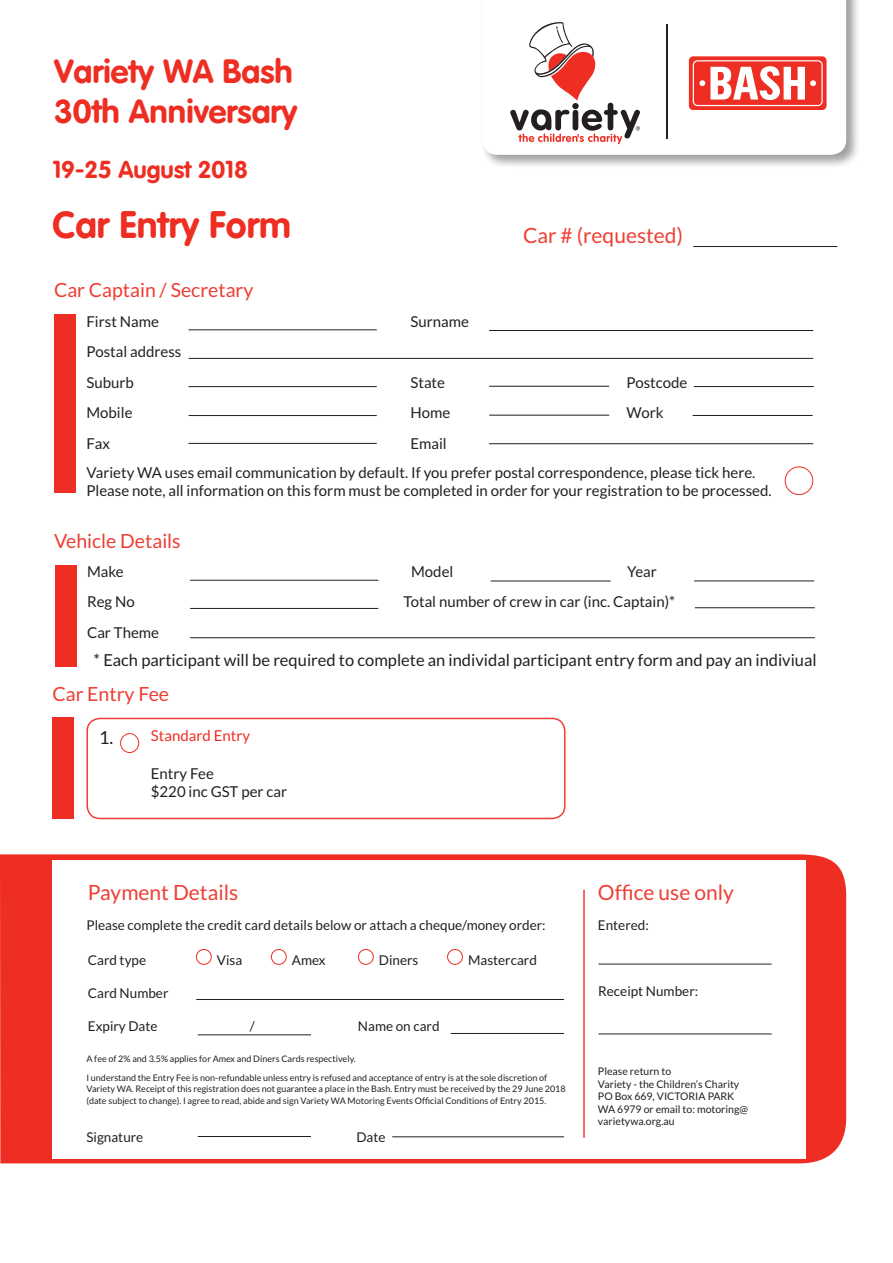
<style>
.page{position:relative;width:893px;height:1263px;background:#fff}
.page>*{position:absolute;margin:0;border:0;box-sizing:border-box;transform-origin:0 0}
.t1{font:37.5px "VAG Rounded Bold";color:#ee2e22}
.t2{font:33px/39.6px "VAG Rounded Bold";color:#ee2e22}
.t3{font:24px "VAG Rounded Bold";color:#ee2e22}
.t4{font:21px "Lato";color:#ee3e34}
.t5{font:19.5px "Lato";color:#ee3e34}
.t6{font:18px "Lato";color:#231f20}
.t7{font:16.5px "Lato";color:#231f20}
.t8{font:15px/18px "Lato";color:#231f20}
.t9{font:15px "Lato";color:#ee2e22}
.t10{font:13.5px "Lato";color:#231f20}
.t11{font:10.5px/12.6px "Lato";color:#231f20}
.t12{font:9px/10.8px "Lato";color:#231f20}
</style>
<div class="page">
<div style="left:480px;top:0;width:380px;height:169px;background:#231f20;opacity:.43"></div>
<svg style="left:482px;top:0;width:364px;height:155px"></svg>
<svg style="left:689px;top:56px;width:137px;height:54px"></svg>
<svg style="left:693px;top:60px;width:130px;height:46px"></svg>
<hr style="left:666px;top:24px;width:1px;height:114px;background:#231f20">
<svg style="left:510px;top:21px;width:130px;height:123px"></svg>
<div style="left:54px;top:314px;width:21px;height:179px;background:#ee2e22"></div>
<div style="left:56px;top:565px;width:21px;height:101px;background:#ee2e22"></div>
<div style="left:0;top:854px;width:846px;height:309px;background:#ee2e22"></div>
<div style="left:52px;top:718px;width:21px;height:101px;background:#ee2e22"></div>
<div style="left:52px;top:860px;width:754px;height:298px;background:#fff"></div>
<div style="left:196px;top:949px;width:16px;height:16px;border:1px solid #ee2e22;border-radius:50%"></div>
<div style="left:271px;top:949px;width:16px;height:16px;border:1px solid #ee2e22;border-radius:50%"></div>
<div style="left:358px;top:949px;width:16px;height:16px;border:1px solid #ee2e22;border-radius:50%"></div>
<div style="left:447px;top:949px;width:16px;height:16px;border:1px solid #ee2e22;border-radius:50%"></div>
<hr style="left:583px;top:890px;width:2px;height:248px;background:#ee3e34">
<div style="left:86px;top:718px;width:480px;height:101px;border:2px solid #ee3e34;border-radius:13px"></div>
<div style="left:120px;top:733px;width:19px;height:20px;border:1px solid #ee2e22;border-radius:50%"></div>
<hr style="left:189px;top:329px;width:188px;height:1px;background:#231f20">
<hr style="left:489px;top:386px;width:120px;height:1px;background:#231f20">
<hr style="left:694px;top:386px;width:120px;height:1px;background:#231f20">
<hr style="left:693px;top:246px;width:144px;height:1px;background:#231f20">
<hr style="left:489px;top:415px;width:120px;height:1px;background:#231f20">
<hr style="left:491px;top:581px;width:120px;height:1px;background:#231f20">
<hr style="left:694px;top:580px;width:120px;height:1px;background:#231f20">
<hr style="left:695px;top:607px;width:120px;height:1px;background:#231f20">
<hr style="left:693px;top:415px;width:120px;height:1px;background:#231f20">
<hr style="left:489px;top:443px;width:324px;height:1px;background:#231f20">
<hr style="left:489px;top:330px;width:324px;height:1px;background:#231f20">
<hr style="left:189px;top:358px;width:624px;height:1px;background:#231f20">
<hr style="left:189px;top:386px;width:188px;height:1px;background:#231f20">
<hr style="left:189px;top:415px;width:188px;height:1px;background:#231f20">
<hr style="left:189px;top:443px;width:188px;height:1px;background:#231f20">
<hr style="left:190px;top:580px;width:188px;height:1px;background:#231f20">
<hr style="left:190px;top:608px;width:188px;height:1px;background:#231f20">
<hr style="left:190px;top:637px;width:625px;height:1px;background:#231f20">
<div style="left:785px;top:466px;width:28px;height:29px;border:1px solid #ee2e22;border-radius:50%"></div>
<hr style="left:196px;top:999px;width:368px;height:1px;background:#231f20">
<hr style="left:198px;top:1034px;width:113px;height:1px;background:#231f20">
<hr style="left:198px;top:1136px;width:113px;height:1px;background:#231f20">
<hr style="left:392px;top:1136px;width:172px;height:1px;background:#231f20">
<hr style="left:451px;top:1033px;width:113px;height:1px;background:#231f20">
<hr style="left:598px;top:1033px;width:174px;height:1px;background:#231f20">
<hr style="left:598px;top:964px;width:174px;height:1px;background:#231f20">
<p class="t2" style="left:54px;top:52px;width:245px">Variety WA Bash<br>30th Anniversary</p>
<p class="t3" style="left:52px;top:155px;width:197px">19-25 August 2018</p>
<p class="t1" style="left:52px;top:203px;width:240px">Car Entry Form</p>
<p class="t4" style="left:523px;top:224px;width:161px">Car # (requested)</p>
<p class="t5" style="left:54px;top:279px;width:201px">Car Captain / Secretary</p>
<p class="t8" style="left:86px;top:312px;width:74px">First Name</p>
<p class="t8" style="left:410px;top:312px;width:60px">Surname</p>
<p class="t8" style="left:86px;top:342px;width:97px">Postal address</p>
<p class="t8" style="left:86px;top:373px;width:49px">Suburb</p>
<p class="t8" style="left:410px;top:373px;width:36px">State</p>
<p class="t8" style="left:626px;top:373px;width:62px">Postcode</p>
<p class="t8" style="left:86px;top:404px;width:48px">Mobile</p>
<p class="t8" style="left:410px;top:404px;width:41px">Home</p>
<p class="t8" style="left:626px;top:404px;width:39px">Work</p>
<p class="t8" style="left:86px;top:434px;width:25px">Fax</p>
<p class="t8" style="left:410px;top:434px;width:38px">Email</p>
<p class="t8" style="left:86px;top:463px;width:687px">Variety WA uses email communication by default. If you prefer postal correspondence, please tick here.<br>Please note, all information on this form must be completed in order for your registration to be processed.</p>
<p class="t5" style="left:54px;top:530px;width:128px">Vehicle Details</p>
<p class="t8" style="left:87px;top:562px;width:38px">Make</p>
<p class="t8" style="left:411px;top:562px;width:44px">Model</p>
<p class="t8" style="left:627px;top:562px;width:31px">Year</p>
<p class="t8" style="left:87px;top:593px;width:49px">Reg No</p>
<p class="t8" style="left:403px;top:593px;width:273px">Total number of crew in car (inc. Captain)*</p>
<p class="t8" style="left:87px;top:623px;width:74px">Car Theme</p>
<p class="t7" style="left:94px;top:651px;width:725px">* Each participant will be required to complete an individal participant entry form and pay an indiviual</p>
<p class="t5" style="left:52px;top:683px;width:118px">Car Entry Fee</p>
<p class="t6" style="left:99px;top:727px;width:16px">1.</p>
<p class="t9" style="left:151px;top:727px;width:101px">Standard Entry</p>
<p class="t8" style="left:151px;top:764px;width:138px">Entry Fee<br>$220 inc GST per car</p>
<p class="t4" style="left:88px;top:880px;width:152px">Payment Details</p>
<p class="t10" style="left:86px;top:917px;width:461px">Please complete the credit card details below or attach a cheque/money order:</p>
<p class="t10" style="left:88px;top:952px;width:60px">Card type</p>
<p class="t10" style="left:217px;top:952px;width:27px">Visa</p>
<p class="t10" style="left:292px;top:952px;width:35px">Amex</p>
<p class="t10" style="left:379px;top:952px;width:41px">Diners</p>
<p class="t10" style="left:468px;top:952px;width:70px">Mastercard</p>
<p class="t10" style="left:88px;top:985px;width:82px">Card Number</p>
<p class="t10" style="left:88px;top:1019px;width:71px">Expiry Date</p>
<p class="t10" style="left:250px;top:1019px;width:7px">/</p>
<p class="t10" style="left:358px;top:1019px;width:83px">Name on card</p>
<p class="t12" style="left:86px;top:1053px;width:271px">A fee of 2% and 3.5% applies for Amex and Diners Cards respectively.</p>
<p class="t12" style="left:86px;top:1072px;width:481px">I understand the Entry Fee is non-refundable unless entry is refused and acceptance of entry is at the sole discretion of<br>Variety WA. Receipt of this registration does not guarantee a place in the Bash. Entry must be received by the 29 June 2018</p>
<p class="t12" style="left:86px;top:1095px;width:461px">(date subject to change). I agree to read, abide and sign Variety WA Motoring Events Official Conditions of Entry 2015.</p>
<p class="t10" style="left:86px;top:1129px;width:58px">Signature</p>
<p class="t10" style="left:356px;top:1129px;width:31px">Date</p>
<p class="t4" style="left:598px;top:880px;width:137px">Office use only</p>
<p class="t10" style="left:598px;top:917px;width:52px">Entered:</p>
<p class="t10" style="left:598px;top:983px;width:101px">Receipt Number:</p>
<p class="t11" style="left:598px;top:1065px;width:143px">Please return to<br>Variety - the Children’s Charity</p>
<p class="t11" style="left:598px;top:1090px;width:152px">PO Box 669, VICTORIA PARK<br>WA 6979 or email to: motoring@ varietywa.org.au</p>
</div>
